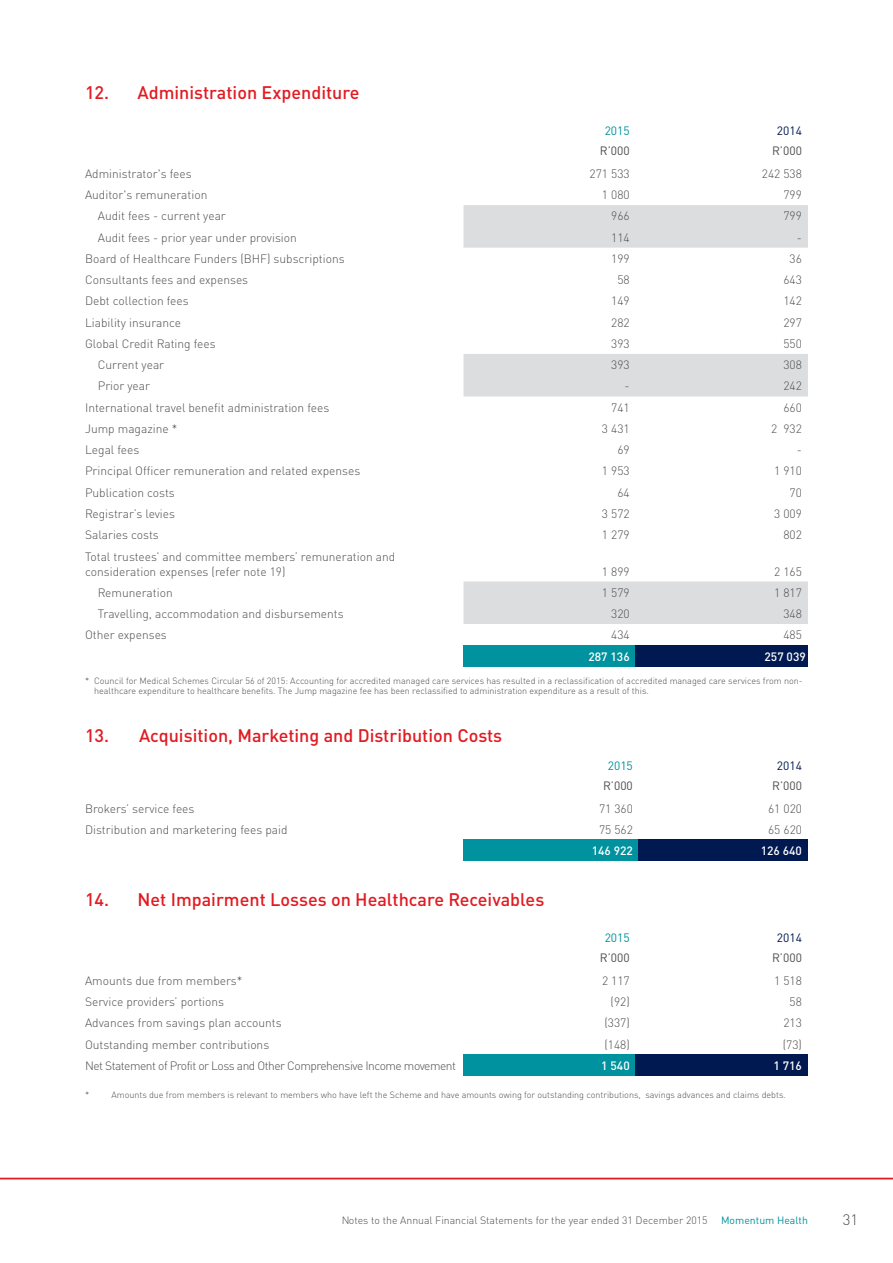
<style>
.page{position:relative;width:893px;height:1263px;background:#fff}
.page>*{position:absolute;margin:0;border:0;box-sizing:border-box;transform-origin:0 0}
.t1{font:500 18px "DINOT";color:#e11b22}
.t2{font:300 15px "DINOT";color:#4d4d4f}
.t3{font:300 12px/15px "DINOT";color:#4d4d4f}
.t4{font:300 12px "DINOT";letter-spacing:-.04em;color:#4d4d4f}
.t5{font:500 12px "DINOT";color:#fff}
.t6{font:12px "DINOT";color:#4d4d4f}
.t7{font:12px "DINOT";color:#00929f}
.t8{font:12px "DINOT";color:#001950}
.t9{font:300 10.5px "DINOT";color:#4d4d4f}
.t10{font:10.5px "DINOT";color:#00929f}
.t11{font:300 9px/10.5px "DINOT";color:#4d4d4f}
</style>
<div class="page">
<svg style="left:0;top:1177px;width:893px;height:3px;background:#ed777b"></svg>
<svg style="left:463px;top:205px;width:345px;height:419px"></svg>
<div style="left:463px;top:645px;width:173px;height:21px;background:#00929f"></div>
<div style="left:636px;top:645px;width:172px;height:21px;background:#001950"></div>
<div style="left:463px;top:840px;width:176px;height:21px;background:#00929f"></div>
<div style="left:639px;top:840px;width:169px;height:21px;background:#001950"></div>
<div style="left:463px;top:1055px;width:173px;height:21px;background:#00929f"></div>
<div style="left:636px;top:1055px;width:172px;height:21px;background:#001950"></div>
<h1 class="t1" style="left:85px;top:81px;width:276px">12. Administration Expenditure</h1>
<p class="t7" style="left:605px;top:123px;width:27px">2015</p>
<p class="t8" style="left:777px;top:123px;width:27px">2014</p>
<p class="t6" style="left:600px;top:143px;width:31px">R’000</p>
<p class="t6" style="left:772px;top:143px;width:31px">R’000</p>
<p class="t3" style="left:85px;top:166px;width:108px">Administrator's fees</p>
<p class="t3" style="left:590px;top:166px;width:42px">271 533</p>
<p class="t3" style="left:762px;top:166px;width:42px">242 538</p>
<p class="t3" style="left:85px;top:187px;width:124px">Auditor's remuneration</p>
<p class="t3" style="left:602px;top:187px;width:29px">1 080</p>
<p class="t3" style="left:783px;top:187px;width:20px">799</p>
<p class="t3" style="left:98px;top:208px;width:130px">Audit fees - current year</p>
<p class="t3" style="left:611px;top:208px;width:20px">966</p>
<p class="t3" style="left:783px;top:208px;width:20px">799</p>
<p class="t3" style="left:98px;top:230px;width:201px">Audit fees - prior year under provision</p>
<p class="t3" style="left:611px;top:230px;width:20px">114</p>
<p class="t3" style="left:797px;top:230px;width:7px">-</p>
<p class="t3" style="left:85px;top:251px;width:261px">Board of Healthcare Funders (BHF) subscriptions</p>
<p class="t3" style="left:611px;top:251px;width:20px">199</p>
<p class="t3" style="left:790px;top:251px;width:14px">36</p>
<p class="t3" style="left:85px;top:272px;width:165px">Consultants fees and expenses</p>
<p class="t3" style="left:617px;top:272px;width:14px">58</p>
<p class="t3" style="left:783px;top:272px;width:20px">643</p>
<p class="t3" style="left:85px;top:293px;width:105px">Debt collection fees</p>
<p class="t3" style="left:611px;top:293px;width:20px">149</p>
<p class="t3" style="left:783px;top:293px;width:20px">142</p>
<p class="t3" style="left:85px;top:315px;width:98px">Liability insurance</p>
<p class="t3" style="left:611px;top:315px;width:20px">282</p>
<p class="t3" style="left:783px;top:315px;width:20px">297</p>
<p class="t3" style="left:85px;top:336px;width:132px">Global Credit Rating fees</p>
<p class="t3" style="left:611px;top:336px;width:20px">393</p>
<p class="t3" style="left:783px;top:336px;width:20px">550</p>
<p class="t3" style="left:98px;top:357px;width:68px">Current year</p>
<p class="t3" style="left:611px;top:357px;width:20px">393</p>
<p class="t3" style="left:783px;top:357px;width:20px">308</p>
<p class="t3" style="left:98px;top:378px;width:54px">Prior year</p>
<p class="t3" style="left:625px;top:378px;width:7px">-</p>
<p class="t3" style="left:783px;top:378px;width:20px">242</p>
<p class="t3" style="left:85px;top:400px;width:246px">International travel benefit administration fees</p>
<p class="t3" style="left:611px;top:400px;width:20px">741</p>
<p class="t3" style="left:783px;top:400px;width:20px">660</p>
<p class="t3" style="left:85px;top:421px;width:94px">Jump magazine *</p>
<p class="t3" style="left:602px;top:421px;width:29px">3 431</p>
<p class="t3" style="left:771px;top:421px;width:32px">2 932</p>
<p class="t3" style="left:85px;top:442px;width:56px">Legal fees</p>
<p class="t3" style="left:617px;top:442px;width:14px">69</p>
<p class="t3" style="left:797px;top:442px;width:7px">-</p>
<p class="t3" style="left:85px;top:463px;width:277px">Principal Officer remuneration and related expenses</p>
<p class="t3" style="left:602px;top:463px;width:29px">1 953</p>
<p class="t3" style="left:774px;top:463px;width:29px">1 910</p>
<p class="t3" style="left:85px;top:485px;width:91px">Publication costs</p>
<p class="t3" style="left:617px;top:485px;width:14px">64</p>
<p class="t3" style="left:790px;top:485px;width:14px">70</p>
<p class="t3" style="left:85px;top:506px;width:92px">Registrar’s levies</p>
<p class="t3" style="left:602px;top:506px;width:29px">3 572</p>
<p class="t3" style="left:774px;top:506px;width:29px">3 009</p>
<p class="t3" style="left:85px;top:527px;width:75px">Salaries costs</p>
<p class="t3" style="left:602px;top:527px;width:29px">1 279</p>
<p class="t3" style="left:783px;top:527px;width:20px">802</p>
<p class="t3" style="left:85px;top:549px;width:312px">Total trustees’ and committee members’ remuneration and consideration expenses (refer note 19)</p>
<p class="t3" style="left:602px;top:564px;width:29px">1 899</p>
<p class="t3" style="left:774px;top:564px;width:29px">2 165</p>
<p class="t3" style="left:98px;top:585px;width:76px">Remuneration</p>
<p class="t3" style="left:602px;top:585px;width:29px">1 579</p>
<p class="t3" style="left:774px;top:585px;width:29px">1 817</p>
<p class="t3" style="left:98px;top:606px;width:247px">Travelling, accommodation and disbursements</p>
<p class="t3" style="left:611px;top:606px;width:20px">320</p>
<p class="t3" style="left:783px;top:606px;width:20px">348</p>
<p class="t3" style="left:85px;top:627px;width:83px">Other expenses</p>
<p class="t3" style="left:611px;top:627px;width:20px">434</p>
<p class="t3" style="left:783px;top:627px;width:20px">485</p>
<p class="t5" style="left:588px;top:648px;width:43px">287 136</p>
<p class="t5" style="left:764px;top:648px;width:43px">257 039</p>
<p class="t11" style="left:94px;top:675px;width:710px;text-indent:-9px">* Council for Medical Schemes Circular 56 of 2015: Accounting for accredited managed care services has resulted in a reclassification of accredited managed care services from non&shy;healthcare expenditure to healthcare benefits. The Jump magazine fee has been reclassified to administration expenditure as a result of this.</p>
<h1 class="t1" style="left:85px;top:724px;width:419px">13. Acquisition, Marketing and Distribution Costs</h1>
<p class="t7" style="left:608px;top:758px;width:27px">2015</p>
<p class="t8" style="left:777px;top:758px;width:27px">2014</p>
<p class="t6" style="left:603px;top:778px;width:31px">R’000</p>
<p class="t6" style="left:772px;top:778px;width:31px">R’000</p>
<p class="t3" style="left:85px;top:801px;width:111px">Brokers’ service fees</p>
<p class="t3" style="left:599px;top:801px;width:35px">71 360</p>
<p class="t3" style="left:768px;top:801px;width:35px">61 020</p>
<p class="t3" style="left:85px;top:822px;width:204px">Distribution and marketering fees paid</p>
<p class="t3" style="left:599px;top:822px;width:35px">75 562</p>
<p class="t3" style="left:768px;top:822px;width:35px">65 620</p>
<p class="t5" style="left:592px;top:843px;width:43px">146 922</p>
<p class="t5" style="left:761px;top:843px;width:43px">126 640</p>
<h1 class="t1" style="left:85px;top:888px;width:461px">14. Net Impairment Losses on Healthcare Receivables</h1>
<p class="t7" style="left:605px;top:930px;width:27px">2015</p>
<p class="t8" style="left:777px;top:930px;width:27px">2014</p>
<p class="t6" style="left:600px;top:950px;width:31px">R’000</p>
<p class="t6" style="left:772px;top:950px;width:31px">R’000</p>
<p class="t3" style="left:85px;top:973px;width:159px">Amounts due from members*</p>
<p class="t3" style="left:602px;top:973px;width:29px">2 117</p>
<p class="t3" style="left:774px;top:973px;width:29px">1 518</p>
<p class="t3" style="left:85px;top:994px;width:141px">Service providers’ portions</p>
<p class="t3" style="left:611px;top:994px;width:21px">(92)</p>
<p class="t3" style="left:790px;top:994px;width:14px">58</p>
<p class="t3" style="left:85px;top:1015px;width:198px">Advances from savings plan accounts</p>
<p class="t3" style="left:604px;top:1015px;width:27px">(337)</p>
<p class="t3" style="left:783px;top:1015px;width:20px">213</p>
<p class="t3" style="left:85px;top:1037px;width:186px">Outstanding member contributions</p>
<p class="t3" style="left:604px;top:1037px;width:27px">(148)</p>
<p class="t3" style="left:783px;top:1037px;width:21px">(73)</p>
<p class="t4" style="left:85px;top:1058px;width:372px">Net Statement of Profit or Loss and Other Comprehensive Income movement</p>
<p class="t5" style="left:601px;top:1058px;width:30px">1 540</p>
<p class="t5" style="left:773px;top:1058px;width:30px">1 716</p>
<p class="t11" style="left:85px;top:1089px;width:6px">*</p>
<p class="t11" style="left:111px;top:1089px;width:676px">Amounts due from members is relevant to members who have left the Scheme and have amounts owing for outstanding contributions, savings advances and claims debts.</p>
<p class="t9" style="left:341px;top:1214px;width:368px">Notes to the Annual Financial Statements for the year ended 31 December 2015</p>
<p class="t10" style="left:721px;top:1214px;width:88px">Momentum Health</p>
<p class="t2" style="left:843px;top:1210px;width:17px">31</p>
</div>
